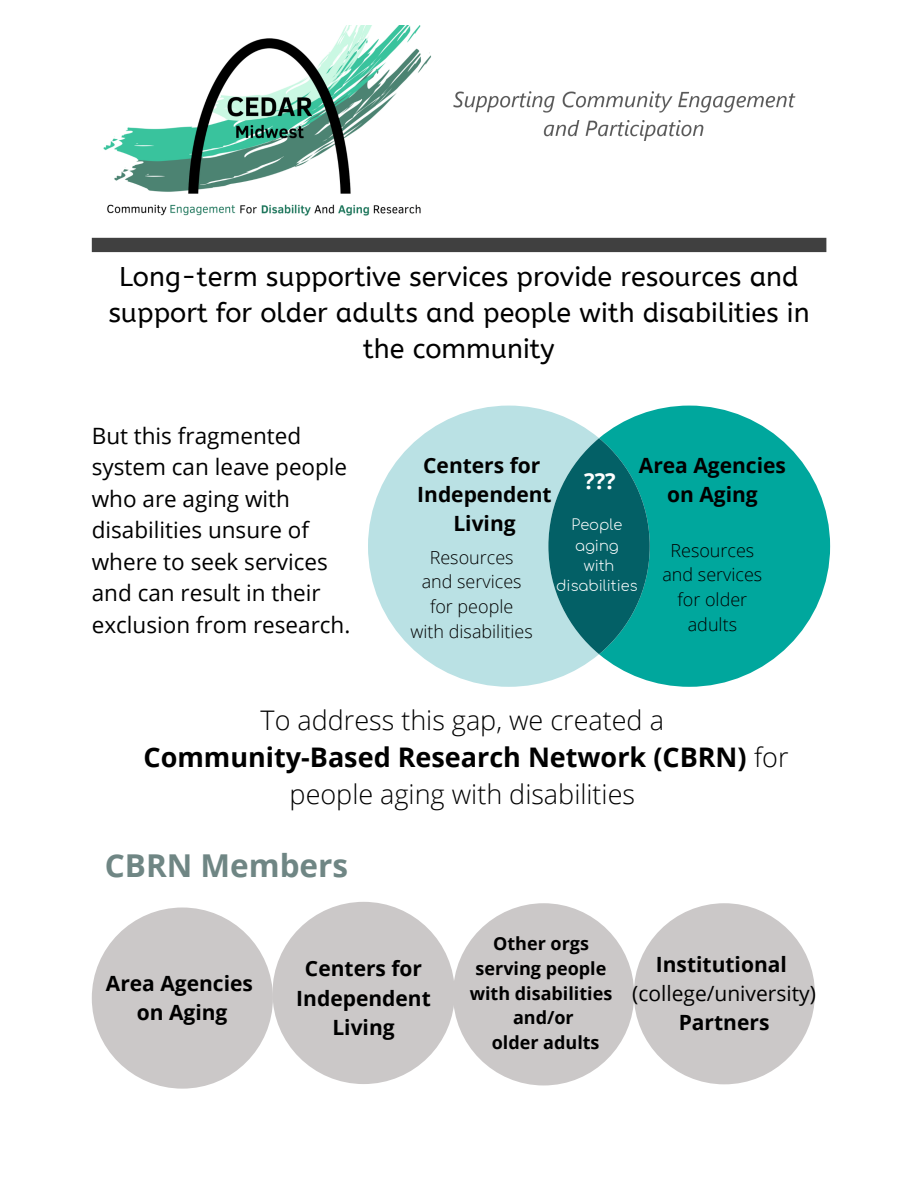
<style>
.page{position:relative;width:918px;height:1188px;background:#fff}
.page>*{position:absolute;margin:0;border:0;box-sizing:border-box;transform-origin:0 0}
.t1{font:700 31.5px "Open Sans";color:#6f8684}
.t2{font:27px/36px "A Bee Zee";color:#000;text-align:center}
.t3{font:700 27px/37.2px "Open Sans";color:#000;text-align:center}
.t4{font:300 27px "Open Sans";color:#000}
.t5{font:22.5px/31.5px "Open Sans";color:#000}
.t6{font:700 22.05px "Open Sans";color:#fff}
.t7{font:700 21px/29.2px "Open Sans";color:#000;text-align:center}
.t8{font:21px "Open Sans";color:#000}
.t9{font:300 18px "Open Sans";color:#000}
.t10{font:700 18px "Open Sans";color:#000}
.t11{font:300 14.55px/20.4px "Comfortaa";color:#fff}
.s1{font-weight:300}
</style>
<div class="page">
<img style="left:103px;top:26px;width:693px;height:190px">
<div style="left:92px;top:238px;width:734px;height:14px;background:#404040"></div>
<svg style="left:599px;top:406px;width:231px;height:281px;fill:#00a79d"></svg>
<svg style="left:368px;top:406px;width:231px;height:281px;fill:#bae1e4"></svg>
<div style="left:548px;top:438px;width:102px;height:216px;background:#036066;border-radius:50%"></div>
<div style="left:92px;top:908px;width:181px;height:181px;background:#cbc8c8;border-radius:50%"></div>
<div style="left:634px;top:903px;width:181px;height:181px;background:#cbc8c8;border-radius:50%"></div>
<div style="left:273px;top:902px;width:182px;height:182px;background:#cbc8c8;border-radius:50%"></div>
<div style="left:453px;top:903px;width:181px;height:182px;background:#cbc8c8;border-radius:50%"></div>
<p class="t2" style="left:108px;top:259px;width:703px">Long-term supportive services provide resources and support for older adults and people with disabilities in the community</p>
<p class="t5" style="left:92px;top:419px;width:260px">But this fragmented system can leave people who are aging with disabilities unsure of where to seek services and can result in their exclusion from research.</p>
<p class="t7" style="left:423px;top:450px;width:119px">Centers for</p>
<p class="t7" style="left:417px;top:479px;width:136px">Independent</p>
<p class="t7" style="left:453px;top:508px;width:64px">Living</p>
<p class="t7" style="left:639px;top:450px;width:149px">Area Agencies</p>
<p class="t7" style="left:667px;top:479px;width:92px">on Aging</p>
<p class="t6" style="left:584px;top:466px;width:33px">???</p>
<p class="t11" style="left:572px;top:515px;width:52px">People aging</p>
<p class="t11" style="left:556px;top:556px;width:83px;text-align:center">with disabilities</p>
<p class="t9" style="left:670px;top:537px;width:85px">Resources</p>
<p class="t9" style="left:662px;top:562px;width:101px">and services</p>
<p class="t9" style="left:678px;top:587px;width:71px">for older</p>
<p class="t9" style="left:688px;top:612px;width:51px">adults</p>
<p class="t9" style="left:430px;top:544px;width:85px">Resources</p>
<p class="t9" style="left:422px;top:569px;width:101px">and services</p>
<p class="t9" style="left:430px;top:594px;width:85px">for people</p>
<p class="t9" style="left:411px;top:619px;width:124px">with disabilities</p>
<p class="t4" style="left:261px;top:701px;width:405px">To address this gap, we created a</p>
<p class="t3" style="left:144px;top:738px;width:646px">Community-Based Research Network (CBRN) <span class="s1">for people aging with disabilities</span></p>
<p class="t1" style="left:105px;top:843px;width:245px">CBRN Members</p>
<p class="t7" style="left:106px;top:968px;width:149px">Area Agencies</p>
<p class="t7" style="left:137px;top:998px;width:92px">on Aging</p>
<p class="t7" style="left:305px;top:950px;width:136px">Centers for<br>Independent</p>
<p class="t7" style="left:344px;top:1009px;width:64px">Living</p>
<p class="t7" style="left:296px;top:954px;width:136px">Centers for<br>Independent<br>Living</p>
<p class="t10" style="left:493px;top:931px;width:97px">Other orgs</p>
<p class="t10" style="left:476px;top:956px;width:132px">serving people</p>
<p class="t10" style="left:470px;top:980px;width:144px">with disabilities</p>
<p class="t10" style="left:513px;top:1005px;width:62px">and/or</p>
<p class="t10" style="left:492px;top:1030px;width:109px">older adults</p>
<p class="t7" style="left:656px;top:949px;width:132px">Institutional</p>
<p class="t8" style="left:632px;top:978px;width:185px">(college/university)</p>
<p class="t7" style="left:679px;top:1007px;width:92px">Partners</p>
</div>
